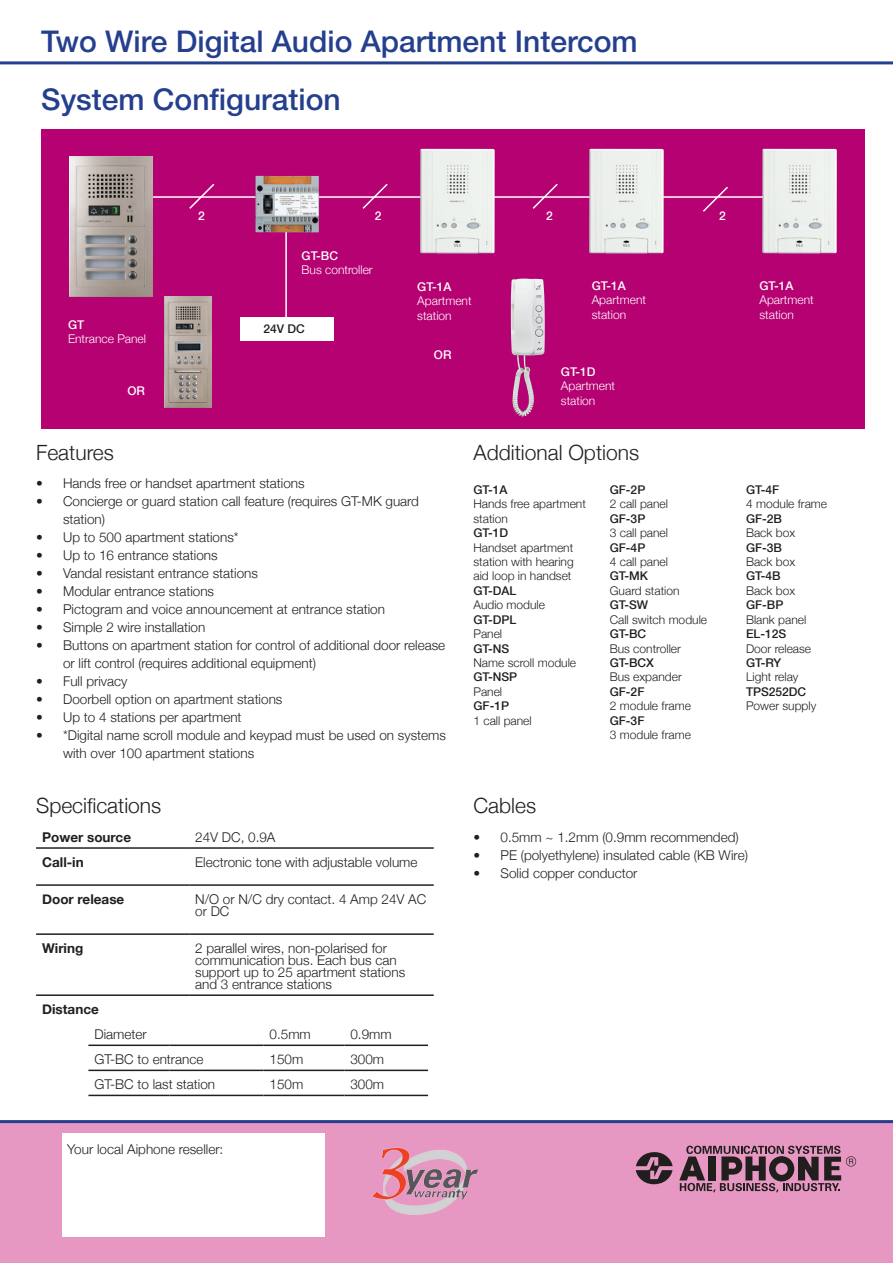
<style>
.page{position:relative;width:893px;height:1263px;background:#fff}
.page>*{position:absolute;margin:0;border:0;box-sizing:border-box;transform-origin:0 0}
.t1{font:500 30px "Helvetica Neue LT Std";color:#253f8e}
.t2{font:300 21px "Helvetica Neue";color:#231f20}
.t3{font:300 13.5px/12px "Helvetica Neue";color:#231f20}
.t4{font:700 13.5px "Helvetica Neue";color:#231f20}
.t5{font:300 12px/14.4px "Helvetica Neue";color:#231f20}
.t6{font:500 12px "Helvetica Neue";color:#231f20}
.t7{font:300 12px/14.4px "Helvetica Neue";color:#fff}
.t8{font:500 12px "Helvetica Neue";color:#fff}
</style>
<div class="page">
<div style="left:41px;top:129px;width:823px;height:299px;background:#b60172"></div>
<hr style="left:285px;top:209px;width:2px;height:118px;background:#fff">
<hr style="left:0;top:61px;width:893px;height:3px;background:#253f8e">
<hr style="left:36px;top:847px;width:153px;height:2px;background:#231f20">
<hr style="left:189px;top:847px;width:245px;height:2px;background:#231f20">
<hr style="left:36px;top:884px;width:153px;height:2px;background:#231f20">
<hr style="left:189px;top:884px;width:245px;height:2px;background:#231f20">
<hr style="left:36px;top:933px;width:153px;height:2px;background:#231f20">
<hr style="left:189px;top:933px;width:245px;height:2px;background:#231f20">
<hr style="left:36px;top:994px;width:153px;height:2px;background:#231f20">
<hr style="left:189px;top:994px;width:245px;height:2px;background:#231f20">
<hr style="left:88px;top:1044px;width:81px;height:2px;background:#231f20">
<hr style="left:169px;top:1044px;width:95px;height:2px;background:#231f20">
<hr style="left:264px;top:1044px;width:80px;height:2px;background:#231f20">
<hr style="left:344px;top:1044px;width:84px;height:2px;background:#231f20">
<hr style="left:88px;top:1069px;width:81px;height:2px;background:#231f20">
<hr style="left:169px;top:1069px;width:95px;height:2px;background:#231f20">
<hr style="left:264px;top:1069px;width:80px;height:2px;background:#231f20">
<hr style="left:344px;top:1069px;width:84px;height:2px;background:#231f20">
<hr style="left:88px;top:1095px;width:81px;height:1px;background:#231f20">
<hr style="left:169px;top:1095px;width:95px;height:1px;background:#231f20">
<hr style="left:264px;top:1095px;width:80px;height:1px;background:#231f20">
<hr style="left:344px;top:1095px;width:84px;height:1px;background:#231f20">
<div style="left:0;top:1121px;width:893px;height:142px;background:#e698c2"></div>
<hr style="left:0;top:1120px;width:893px;height:3px;background:#253f8e">
<svg style="left:636px;top:1152px;width:37px;height:32px"></svg>
<svg style="left:679px;top:1146px;width:177px;height:46px"></svg>
<div style="left:62px;top:1133px;width:262px;height:104px;background:#fff"></div>
<img style="left:372px;top:1147px;width:105px;height:68px">
<hr style="left:101px;top:196px;width:730px;height:2px;background:#fff">
<svg style="left:531px;top:183px;width:28px;height:26px"></svg>
<svg style="left:701px;top:186px;width:29px;height:26px"></svg>
<img style="left:762px;top:149px;width:75px;height:104px">
<img style="left:255px;top:176px;width:64px;height:56px">
<img style="left:589px;top:149px;width:75px;height:104px">
<img style="left:420px;top:149px;width:75px;height:104px">
<svg style="left:361px;top:183px;width:28px;height:26px"></svg>
<svg style="left:188px;top:183px;width:28px;height:26px"></svg>
<div style="left:240px;top:317px;width:94px;height:24px;background:#fff"></div>
<img style="left:511px;top:279px;width:23px;height:138px">
<img style="left:165px;top:297px;width:46px;height:110px">
<img style="left:69px;top:157px;width:84px;height:140px">
<p class="t1" style="left:41px;top:23px;width:598px">Two Wire Digital Audio Apartment Intercom</p>
<p class="t1" style="left:41px;top:81px;width:301px">System Configuration</p>
<p class="t8" style="left:198px;top:209px;width:8px">2</p>
<p class="t8" style="left:375px;top:209px;width:8px">2</p>
<p class="t8" style="left:546px;top:209px;width:8px">2</p>
<p class="t8" style="left:719px;top:209px;width:8px">2</p>
<p class="t8" style="left:68px;top:318px;width:18px">GT</p>
<p class="t7" style="left:68px;top:332px;width:80px">Entrance Panel</p>
<p class="t8" style="left:128px;top:383px;width:19px">OR</p>
<p class="t8" style="left:302px;top:249px;width:38px">GT-BC</p>
<p class="t7" style="left:302px;top:263px;width:73px">Bus controller</p>
<p class="t6" style="left:263px;top:322px;width:43px">24V DC</p>
<p class="t8" style="left:417px;top:279px;width:36px">GT-1A</p>
<p class="t7" style="left:417px;top:294px;width:56px">Apartment station</p>
<p class="t8" style="left:434px;top:347px;width:19px">OR</p>
<p class="t8" style="left:592px;top:278px;width:36px">GT-1A</p>
<p class="t7" style="left:592px;top:293px;width:56px">Apartment station</p>
<p class="t8" style="left:561px;top:364px;width:36px">GT-1D</p>
<p class="t7" style="left:561px;top:378px;width:56px">Apartment station</p>
<p class="t8" style="left:759px;top:278px;width:36px">GT-1A</p>
<p class="t7" style="left:759px;top:293px;width:56px">Apartment station</p>
<p class="t2" style="left:36px;top:440px;width:79px">Features</p>
<p class="t3" style="left:36px;top:477px;width:270px">• Hands free or handset apartment stations</p>
<p class="t3" style="left:63px;top:492px;width:357px;line-height:18px;text-indent:-27px">• Concierge or guard station call feature (requires GT-MK guard station)</p>
<p class="t3" style="left:36px;top:531px;width:204px">• Up to 500 apartment stations*</p>
<p class="t3" style="left:36px;top:549px;width:183px">• Up to 16 entrance stations</p>
<p class="t3" style="left:36px;top:567px;width:223px">• Vandal resistant entrance stations</p>
<p class="t3" style="left:36px;top:585px;width:180px">• Modular entrance stations</p>
<p class="t3" style="left:36px;top:603px;width:350px">• Pictogram and voice announcement at entrance station</p>
<p class="t3" style="left:36px;top:621px;width:171px">• Simple 2 wire installation</p>
<p class="t3" style="left:63px;top:636px;width:384px;line-height:18px;text-indent:-27px">• Buttons on apartment station for control of additional door release or lift control (requires additional equipment)</p>
<p class="t3" style="left:36px;top:675px;width:93px">• Full privacy</p>
<p class="t3" style="left:36px;top:693px;width:248px">• Doorbell option on apartment stations</p>
<p class="t3" style="left:36px;top:711px;width:207px">• Up to 4 stations per apartment</p>
<p class="t3" style="left:63px;top:726px;width:384px;line-height:18px;text-indent:-27px">• *Digital name scroll module and keypad must be used on systems with over 100 apartment stations</p>
<p class="t2" style="left:36px;top:793px;width:127px">Specifications</p>
<p class="t4" style="left:42px;top:829px;width:91px">Power source</p>
<p class="t3" style="left:195px;top:831px;width:82px">24V DC, 0.9A</p>
<p class="t4" style="left:42px;top:854px;width:43px">Call-in</p>
<p class="t3" style="left:195px;top:856px;width:224px">Electronic tone with adjustable volume</p>
<p class="t4" style="left:42px;top:891px;width:84px">Door release</p>
<p class="t3" style="left:195px;top:893px;width:233px">N/O or N/C dry contact. 4 Amp 24V AC or DC</p>
<p class="t4" style="left:42px;top:940px;width:43px">Wiring</p>
<p class="t3" style="left:195px;top:942px;width:212px">2 parallel wires, non-polarised for communication bus. Each bus can support up to 25 apartment stations and 3 entrance stations</p>
<p class="t4" style="left:42px;top:1001px;width:58px">Distance</p>
<p class="t3" style="left:94px;top:1028px;width:54px">Diameter</p>
<p class="t3" style="left:270px;top:1028px;width:43px">0.5mm</p>
<p class="t3" style="left:350px;top:1028px;width:43px">0.9mm</p>
<p class="t3" style="left:94px;top:1053px;width:111px">GT-BC to entrance</p>
<p class="t3" style="left:270px;top:1053px;width:35px">150m</p>
<p class="t3" style="left:350px;top:1053px;width:35px">300m</p>
<p class="t3" style="left:94px;top:1078px;width:122px">GT-BC to last station</p>
<p class="t3" style="left:270px;top:1078px;width:35px">150m</p>
<p class="t3" style="left:350px;top:1078px;width:35px">300m</p>
<p class="t3" style="left:67px;top:1143px;width:158px">Your local Aiphone reseller:</p>
<p class="t2" style="left:473px;top:440px;width:167px">Additional Options</p>
<p class="t6" style="left:473px;top:483px;width:36px">GT-1A</p>
<p class="t5" style="left:473px;top:497px;width:114px">Hands free apartment station</p>
<p class="t6" style="left:473px;top:526px;width:36px">GT-1D</p>
<p class="t5" style="left:473px;top:540px;width:102px;text-align:justify">Handset apartment station with hearing aid loop in handset</p>
<p class="t6" style="left:473px;top:583px;width:44px">GT-DAL</p>
<p class="t5" style="left:473px;top:598px;width:73px">Audio module</p>
<p class="t6" style="left:473px;top:612px;width:44px">GT-DPL</p>
<p class="t5" style="left:473px;top:626px;width:30px">Panel</p>
<p class="t6" style="left:473px;top:641px;width:37px">GT-NS</p>
<p class="t5" style="left:473px;top:655px;width:104px">Name scroll module</p>
<p class="t6" style="left:473px;top:670px;width:45px">GT-NSP</p>
<p class="t5" style="left:473px;top:684px;width:30px">Panel</p>
<p class="t6" style="left:473px;top:699px;width:37px">GF-1P</p>
<p class="t5" style="left:473px;top:713px;width:60px">1 call panel</p>
<p class="t6" style="left:610px;top:483px;width:37px">GF-2P</p>
<p class="t5" style="left:610px;top:497px;width:60px">2 call panel</p>
<p class="t6" style="left:610px;top:511px;width:37px">GF-3P</p>
<p class="t5" style="left:610px;top:526px;width:60px">3 call panel</p>
<p class="t6" style="left:610px;top:540px;width:37px">GF-4P</p>
<p class="t5" style="left:610px;top:554px;width:60px">4 call panel</p>
<p class="t6" style="left:610px;top:569px;width:40px">GT-MK</p>
<p class="t5" style="left:610px;top:583px;width:71px">Guard station</p>
<p class="t6" style="left:610px;top:598px;width:40px">GT-SW</p>
<p class="t5" style="left:610px;top:612px;width:99px">Call switch module</p>
<p class="t6" style="left:610px;top:627px;width:38px">GT-BC</p>
<p class="t5" style="left:610px;top:641px;width:73px">Bus controller</p>
<p class="t6" style="left:610px;top:655px;width:46px">GT-BCX</p>
<p class="t5" style="left:610px;top:670px;width:74px">Bus expander</p>
<p class="t6" style="left:610px;top:684px;width:36px">GF-2F</p>
<p class="t5" style="left:610px;top:698px;width:83px">2 module frame</p>
<p class="t6" style="left:610px;top:713px;width:36px">GF-3F</p>
<p class="t5" style="left:610px;top:727px;width:83px">3 module frame</p>
<p class="t6" style="left:746px;top:483px;width:35px">GT-4F</p>
<p class="t5" style="left:746px;top:497px;width:83px">4 module frame</p>
<p class="t6" style="left:746px;top:511px;width:38px">GF-2B</p>
<p class="t5" style="left:746px;top:526px;width:51px">Back box</p>
<p class="t6" style="left:746px;top:540px;width:38px">GF-3B</p>
<p class="t5" style="left:746px;top:554px;width:51px">Back box</p>
<p class="t6" style="left:746px;top:569px;width:36px">GT-4B</p>
<p class="t5" style="left:746px;top:583px;width:51px">Back box</p>
<p class="t6" style="left:746px;top:598px;width:39px">GF-BP</p>
<p class="t5" style="left:746px;top:612px;width:62px">Blank panel</p>
<p class="t6" style="left:746px;top:627px;width:42px">EL-12S</p>
<p class="t5" style="left:746px;top:641px;width:67px">Door release</p>
<p class="t6" style="left:746px;top:655px;width:37px">GT-RY</p>
<p class="t5" style="left:746px;top:670px;width:54px">Light relay</p>
<p class="t6" style="left:746px;top:684px;width:62px">TPS252DC</p>
<p class="t5" style="left:746px;top:698px;width:72px">Power supply</p>
<p class="t2" style="left:473px;top:793px;width:64px">Cables</p>
<p class="t3" style="left:473px;top:831px;width:267px">• 0.5mm ~ 1.2mm (0.9mm recommended)</p>
<p class="t3" style="left:473px;top:849px;width:276px">• PE (polyethylene) insulated cable (KB Wire)</p>
<p class="t3" style="left:473px;top:867px;width:166px">• Solid copper conductor</p>
</div>
